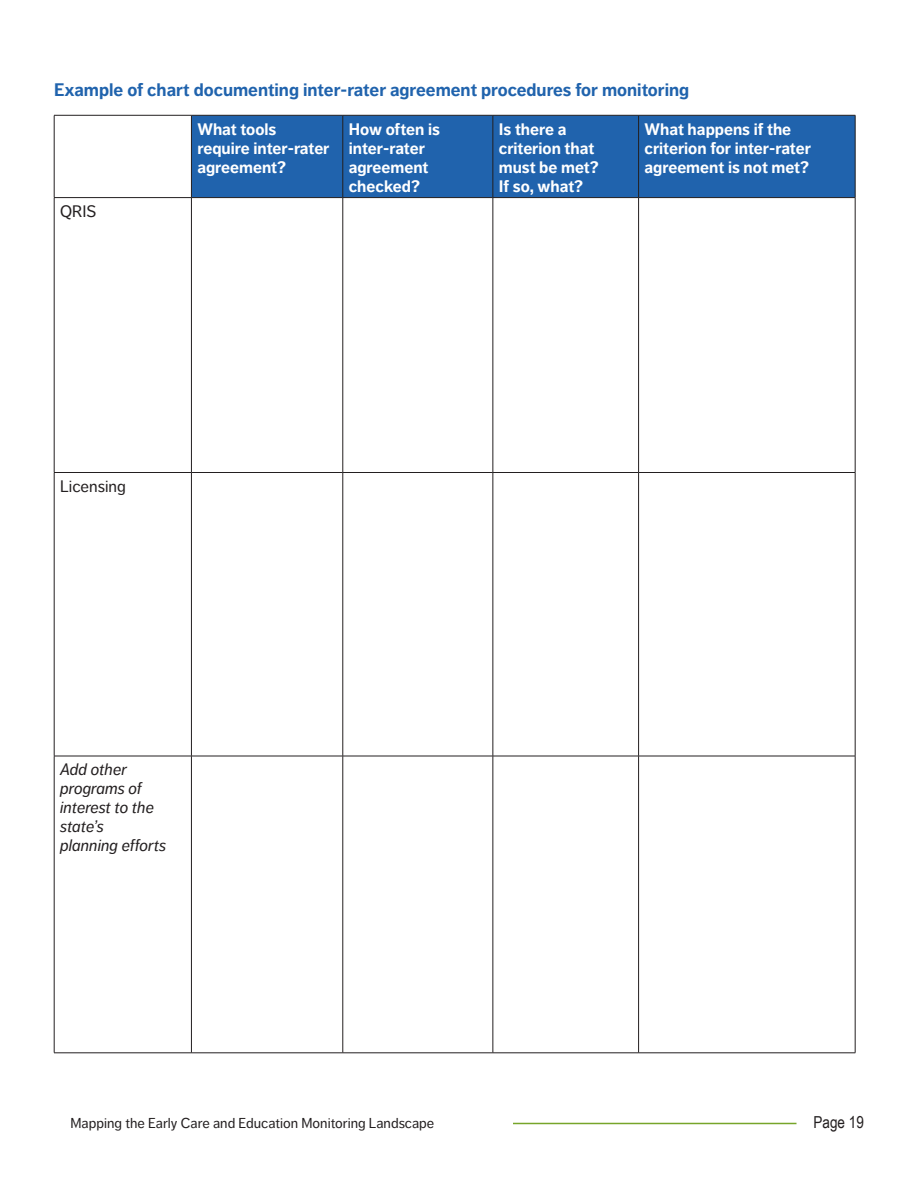
<style>
.page{position:relative;width:918px;height:1188px;background:#fff}
.page>*{position:absolute;margin:0;border:0;box-sizing:border-box;transform-origin:0 0}
.t1{font:700 18px "Dagny Pro";color:#2063ad}
.t2{font:700 16.5px/19px "Dagny Pro";color:#fff}
.t3{font:italic 16.5px/19px "Dagny Pro";color:#231f20}
.t4{font:16.5px "Dagny Pro";color:#231f20}
.t5{font:16.5px "Arial Narrow";color:#231f20}
.t6{font:14.25px "Dagny Pro";color:#231f20}
</style>
<div class="page">
<hr style="left:513px;top:1123px;width:283px;height:1px;background:#77a52a">
<div style="left:192px;top:116px;width:663px;height:81px;background:#2063ad"></div>
<hr style="left:54px;top:115px;width:137px;height:1px;background:#231f20">
<hr style="left:54px;top:115px;width:1px;height:82px;background:#231f20">
<hr style="left:191px;top:115px;width:152px;height:1px;background:#231f20">
<hr style="left:191px;top:115px;width:1px;height:82px;background:#231f20">
<hr style="left:343px;top:115px;width:150px;height:1px;background:#231f20">
<hr style="left:343px;top:115px;width:1px;height:82px;background:#231f20">
<hr style="left:493px;top:115px;width:146px;height:1px;background:#231f20">
<hr style="left:493px;top:115px;width:1px;height:82px;background:#231f20">
<hr style="left:639px;top:115px;width:216px;height:1px;background:#231f20">
<hr style="left:638px;top:115px;width:1px;height:82px;background:#231f20">
<hr style="left:855px;top:115px;width:1px;height:82px;background:#231f20">
<hr style="left:54px;top:197px;width:137px;height:1px;background:#231f20">
<hr style="left:54px;top:198px;width:1px;height:274px;background:#231f20">
<hr style="left:191px;top:197px;width:152px;height:1px;background:#231f20">
<hr style="left:191px;top:198px;width:1px;height:274px;background:#231f20">
<hr style="left:343px;top:197px;width:150px;height:1px;background:#231f20">
<hr style="left:343px;top:198px;width:1px;height:274px;background:#231f20">
<hr style="left:493px;top:197px;width:146px;height:1px;background:#231f20">
<hr style="left:493px;top:198px;width:1px;height:274px;background:#231f20">
<hr style="left:639px;top:197px;width:216px;height:1px;background:#231f20">
<hr style="left:638px;top:198px;width:1px;height:274px;background:#231f20">
<hr style="left:855px;top:198px;width:1px;height:274px;background:#231f20">
<hr style="left:54px;top:472px;width:137px;height:1px;background:#231f20">
<hr style="left:54px;top:473px;width:1px;height:283px;background:#231f20">
<hr style="left:191px;top:472px;width:152px;height:1px;background:#231f20">
<hr style="left:191px;top:473px;width:1px;height:283px;background:#231f20">
<hr style="left:343px;top:472px;width:150px;height:1px;background:#231f20">
<hr style="left:343px;top:473px;width:1px;height:283px;background:#231f20">
<hr style="left:493px;top:472px;width:146px;height:1px;background:#231f20">
<hr style="left:493px;top:473px;width:1px;height:283px;background:#231f20">
<hr style="left:639px;top:472px;width:216px;height:1px;background:#231f20">
<hr style="left:638px;top:473px;width:1px;height:283px;background:#231f20">
<hr style="left:855px;top:473px;width:1px;height:283px;background:#231f20">
<hr style="left:54px;top:756px;width:137px;height:1px;background:#231f20">
<hr style="left:54px;top:756px;width:1px;height:297px;background:#231f20">
<hr style="left:191px;top:756px;width:152px;height:1px;background:#231f20">
<hr style="left:191px;top:756px;width:1px;height:297px;background:#231f20">
<hr style="left:343px;top:756px;width:150px;height:1px;background:#231f20">
<hr style="left:343px;top:756px;width:1px;height:297px;background:#231f20">
<hr style="left:493px;top:756px;width:146px;height:1px;background:#231f20">
<hr style="left:493px;top:756px;width:1px;height:297px;background:#231f20">
<hr style="left:639px;top:756px;width:216px;height:1px;background:#231f20">
<hr style="left:638px;top:756px;width:1px;height:297px;background:#231f20">
<hr style="left:855px;top:756px;width:1px;height:297px;background:#231f20">
<hr style="left:54px;top:1053px;width:137px;height:1px;background:#231f20">
<hr style="left:191px;top:1053px;width:152px;height:1px;background:#231f20">
<hr style="left:343px;top:1053px;width:150px;height:1px;background:#231f20">
<hr style="left:493px;top:1053px;width:146px;height:1px;background:#231f20">
<hr style="left:639px;top:1053px;width:216px;height:1px;background:#231f20">
<h3 class="t1" style="left:54px;top:79px;width:637px">Example of chart documenting inter-rater agreement procedures for monitoring</h3>
<p class="t2" style="left:197px;top:120px;width:134px">What tools require inter-rater agreement?</p>
<p class="t2" style="left:349px;top:120px;width:93px">How often is inter-rater agreement checked?</p>
<p class="t2" style="left:499px;top:120px;width:101px">Is there a criterion that must be met?<br>If so, what?</p>
<p class="t2" style="left:645px;top:120px;width:168px">What happens if the criterion for inter-rater agreement is not met?</p>
<p class="t4" style="left:60px;top:202px;width:38px">QRIS</p>
<p class="t4" style="left:60px;top:477px;width:67px">Licensing</p>
<p class="t3" style="left:60px;top:760px;width:108px">Add other programs of interest to the state’s<br>planning efforts</p>
<p class="t6" style="left:70px;top:1115px;width:365px">Mapping the Early Care and Education Monitoring Landscape</p>
<p class="t5" style="left:814px;top:1110px;width:52px">Page 19</p>
</div>
